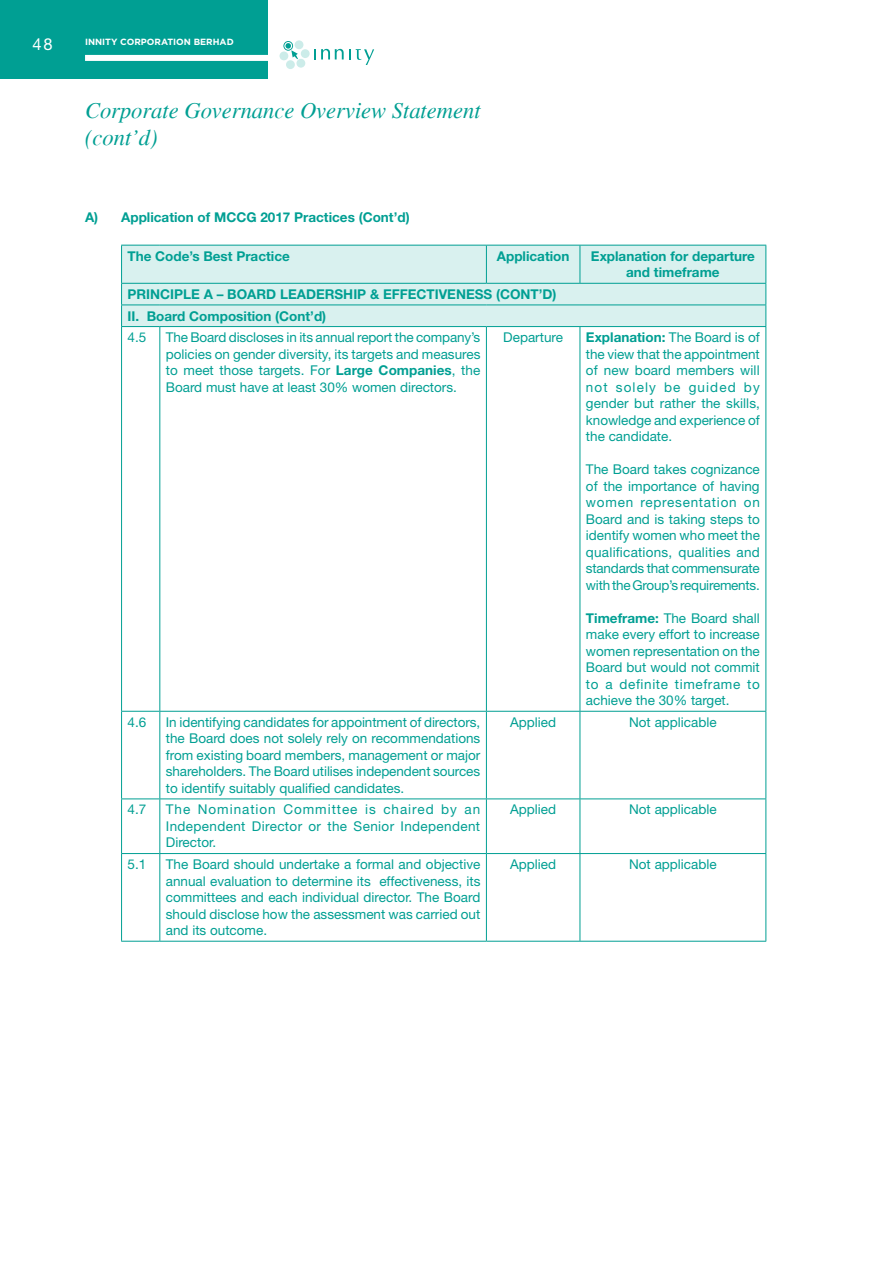
<style>
.page{position:relative;width:893px;height:1263px;background:#fff}
.page>*{position:absolute;margin:0;border:0;box-sizing:border-box;transform-origin:0 0}
.t1{font:italic 22.5px/27px "Times";color:#009f93}
.t2{font:16.5px "Helvetica Neue LT Std";color:#fff}
.t3{font:13.5px/16.5px "Helvetica Neue LT Std";color:#009f93;text-align:justify}
.t4{font:700 13.5px/16.5px "Helvetica Neue LT Std";color:#009f93;text-align:center}
.t5{font:700 9px "Gotham";color:#fff}
.s1{font-weight:700}
</style>
<div class="page">
<div style="left:0;top:0;width:268px;height:79px;background:#009f93"></div>
<div style="left:279px;top:52px;width:9px;height:8px;background:#ccece9;border-radius:50%"></div>
<div style="left:286px;top:60px;width:9px;height:9px;background:#ccece9;border-radius:50%"></div>
<div style="left:296px;top:59px;width:9px;height:9px;background:#ccece9;border-radius:50%"></div>
<div style="left:301px;top:49px;width:9px;height:9px;background:#ccece9;border-radius:50%"></div>
<div style="left:295px;top:40px;width:8px;height:9px;background:#ccece9;border-radius:50%"></div>
<svg style="left:283px;top:41px;width:15px;height:18px"></svg>
<svg style="left:314px;top:49px;width:60px;height:16px"></svg>
<div style="left:85px;top:55px;width:188px;height:6px;background:#fff"></div>
<div style="left:122px;top:246px;width:643px;height:80px;background:#d9f1ef"></div>
<hr style="left:121px;top:245px;width:39px;height:1px;background:#009f93">
<hr style="left:121px;top:245px;width:1px;height:38px;background:#009f93">
<hr style="left:160px;top:245px;width:326px;height:1px;background:#009f93">
<hr style="left:486px;top:245px;width:94px;height:1px;background:#009f93">
<hr style="left:486px;top:245px;width:1px;height:38px;background:#009f93">
<hr style="left:580px;top:245px;width:186px;height:1px;background:#009f93">
<hr style="left:580px;top:245px;width:1px;height:38px;background:#009f93">
<hr style="left:765px;top:245px;width:1px;height:38px;background:#009f93">
<hr style="left:121px;top:283px;width:39px;height:1px;background:#009f93">
<hr style="left:160px;top:283px;width:326px;height:1px;background:#009f93">
<hr style="left:486px;top:283px;width:94px;height:1px;background:#009f93">
<hr style="left:580px;top:283px;width:186px;height:1px;background:#009f93">
<hr style="left:121px;top:305px;width:39px;height:1px;background:#009f93">
<svg style="left:121px;top:284px;width:1px;height:42px"></svg>
<hr style="left:160px;top:305px;width:326px;height:1px;background:#009f93">
<hr style="left:486px;top:305px;width:94px;height:1px;background:#009f93">
<hr style="left:580px;top:305px;width:186px;height:1px;background:#009f93">
<svg style="left:765px;top:284px;width:1px;height:42px"></svg>
<hr style="left:121px;top:326px;width:39px;height:1px;background:#009f93">
<hr style="left:121px;top:327px;width:1px;height:384px;background:#009f93">
<hr style="left:160px;top:326px;width:326px;height:1px;background:#009f93">
<hr style="left:159px;top:327px;width:1px;height:384px;background:#009f93">
<hr style="left:486px;top:326px;width:94px;height:1px;background:#009f93">
<hr style="left:486px;top:327px;width:1px;height:384px;background:#009f93">
<hr style="left:580px;top:326px;width:186px;height:1px;background:#009f93">
<hr style="left:580px;top:327px;width:1px;height:384px;background:#009f93">
<hr style="left:765px;top:327px;width:1px;height:384px;background:#009f93">
<hr style="left:121px;top:711px;width:39px;height:1px;background:#009f93">
<hr style="left:121px;top:712px;width:1px;height:86px;background:#009f93">
<hr style="left:160px;top:711px;width:326px;height:1px;background:#009f93">
<hr style="left:159px;top:712px;width:1px;height:86px;background:#009f93">
<hr style="left:486px;top:711px;width:94px;height:1px;background:#009f93">
<hr style="left:486px;top:712px;width:1px;height:86px;background:#009f93">
<hr style="left:580px;top:711px;width:186px;height:1px;background:#009f93">
<hr style="left:580px;top:712px;width:1px;height:86px;background:#009f93">
<hr style="left:765px;top:712px;width:1px;height:86px;background:#009f93">
<hr style="left:121px;top:798px;width:39px;height:1px;background:#009f93">
<hr style="left:121px;top:799px;width:1px;height:54px;background:#009f93">
<hr style="left:160px;top:798px;width:326px;height:1px;background:#009f93">
<hr style="left:159px;top:799px;width:1px;height:54px;background:#009f93">
<hr style="left:486px;top:798px;width:94px;height:1px;background:#009f93">
<hr style="left:486px;top:799px;width:1px;height:54px;background:#009f93">
<hr style="left:580px;top:798px;width:186px;height:1px;background:#009f93">
<hr style="left:580px;top:799px;width:1px;height:54px;background:#009f93">
<hr style="left:765px;top:799px;width:1px;height:54px;background:#009f93">
<hr style="left:121px;top:853px;width:39px;height:1px;background:#009f93">
<hr style="left:121px;top:854px;width:1px;height:87px;background:#009f93">
<hr style="left:160px;top:853px;width:326px;height:1px;background:#009f93">
<hr style="left:159px;top:854px;width:1px;height:87px;background:#009f93">
<hr style="left:486px;top:853px;width:94px;height:1px;background:#009f93">
<hr style="left:486px;top:854px;width:1px;height:87px;background:#009f93">
<hr style="left:580px;top:853px;width:186px;height:1px;background:#009f93">
<hr style="left:580px;top:854px;width:1px;height:87px;background:#009f93">
<hr style="left:765px;top:854px;width:1px;height:87px;background:#009f93">
<hr style="left:121px;top:941px;width:39px;height:1px;background:#009f93">
<hr style="left:160px;top:941px;width:326px;height:1px;background:#009f93">
<hr style="left:486px;top:941px;width:94px;height:1px;background:#009f93">
<hr style="left:580px;top:941px;width:186px;height:1px;background:#009f93">
<p class="t2" style="left:33px;top:34px;width:21px">48</p>
<p class="t5" style="left:85px;top:36px;width:150px">INNITY CORPORATION BERHAD</p>
<h1 class="t1" style="left:85px;top:97px;width:397px">Corporate Governance Overview Statement (cont’d)</h1>
<p class="t4" style="left:85px;top:209px;width:326px">A) Application of MCCG 2017 Practices (Cont’d)</p>
<p class="t4" style="left:128px;top:247px;width:164px">The Code’s Best Practice</p>
<p class="t4" style="left:497px;top:247px;width:74px">Application</p>
<p class="t4" style="left:591px;top:247px;width:165px">Explanation for departure and timeframe</p>
<p class="t4" style="left:128px;top:283px;width:431px;line-height:21.6px;text-align:left">PRINCIPLE A – BOARD LEADERSHIP &amp; EFFECTIVENESS (CONT’D)<br>II. Board Composition (Cont’d)</p>
<p class="t3" style="left:128px;top:329px;width:20px">4.5</p>
<p class="t3" style="left:166px;top:329px;width:316px">The Board discloses in its annual report the company’s policies on gender diversity, its targets and measures to meet those targets. For <span class="s1">Large Companies</span>, the Board must have at least 30% women directors.</p>
<p class="t3" style="left:503px;top:329px;width:61px">Departure</p>
<p class="t3" style="left:586px;top:329px;width:175px"><span class="s1">Explanation:</span> The Board is of the view that the appointment of new board members will not solely be guided by gender but rather the skills, knowledge and experience of the candidate.</p>
<p class="t3" style="left:586px;top:461px;width:176px">The Board takes cognizance of the importance of having women representation on Board and is taking steps to identify women who meet the qualifications, qualities and standards that commensurate with the Group’s requirements.</p>
<p class="t3" style="left:586px;top:609px;width:175px"><span class="s1">Timeframe:</span> The Board shall make every effort to increase women representation on the Board but would not commit to a definite timeframe to achieve the 30% target.</p>
<p class="t3" style="left:128px;top:713px;width:20px">4.6</p>
<p class="t3" style="left:166px;top:713px;width:316px">In identifying candidates for appointment of directors, the Board does not solely rely on recommendations from existing board members, management or major shareholders. The Board utilises independent sources to identify suitably qualified candidates.</p>
<p class="t3" style="left:510px;top:713px;width:48px">Applied</p>
<p class="t3" style="left:629px;top:713px;width:89px">Not applicable</p>
<p class="t3" style="left:128px;top:801px;width:20px">4.7</p>
<p class="t3" style="left:166px;top:801px;width:316px">The Nomination Committee is chaired by an Independent Director or the Senior Independent Director.</p>
<p class="t3" style="left:510px;top:801px;width:48px">Applied</p>
<p class="t3" style="left:629px;top:801px;width:89px">Not applicable</p>
<p class="t3" style="left:128px;top:856px;width:20px">5.1</p>
<p class="t3" style="left:166px;top:856px;width:316px">The Board should undertake a formal and objective annual evaluation to determine its effectiveness, its committees and each individual director. The Board should disclose how the assessment was carried out and its outcome.</p>
<p class="t3" style="left:510px;top:856px;width:48px">Applied</p>
<p class="t3" style="left:629px;top:856px;width:89px">Not applicable</p>
</div>
